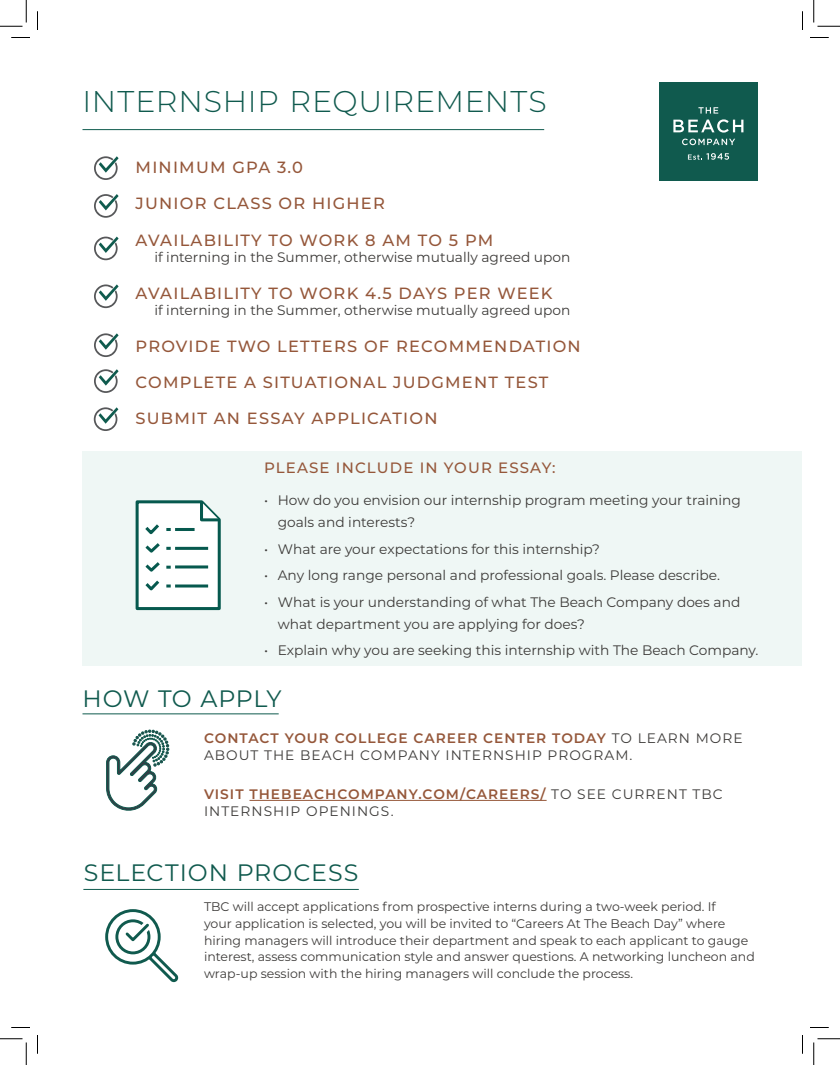
<style>
.page{position:relative;width:840px;height:1065px;background:#fff}
.page>*{position:absolute;margin:0;border:0;box-sizing:border-box;transform-origin:0 0}
.Headline{font:300 30px "Montserrat";letter-spacing:.025em;color:#105a4e}
.Headline-2{font:23.75px "Montserrat";letter-spacing:.04em;color:#105a4e}
.Headline-3{font:23.75px "Montserrat";letter-spacing:.02em;color:#105a4e}
.Subhead{font:500 16.25px "Montserrat";letter-spacing:.075em;color:#95573a}
.Body_Copy{font:500 15px "Montserrat";letter-spacing:.075em;color:#95573a}
.Subhead-2{font:13.75px/21.2px "Montserrat";color:#3d3b39}
.Subhead-3{font:13.75px/16.5px "Montserrat";letter-spacing:.075em;color:#3d3b39}
.Subhead-4{font:12.5px/16.6px "Montserrat";color:#3d3b39}
.s1{font-weight:600;color:#95573a}
.s2{font-weight:600;color:#955739}
</style>
<div class="page">
<div style="left:82px;top:452px;width:720px;height:214px;background:#eff7f5"></div>
<hr style="left:249px;top:800px;width:298px;height:1px;background:#955739">
<svg style="left:135px;top:500px;width:86px;height:111px"></svg>
<hr style="left:82px;top:129px;width:462px;height:1px;background:#0f5b4e">
<hr style="left:82px;top:714px;width:197px;height:1px;background:#0f5b4e">
<hr style="left:83px;top:889px;width:276px;height:1px;background:#0f5b4e">
<svg style="left:94px;top:156px;width:25px;height:24px"></svg>
<svg style="left:94px;top:194px;width:25px;height:24px"></svg>
<svg style="left:94px;top:237px;width:25px;height:23px"></svg>
<svg style="left:94px;top:284px;width:25px;height:24px"></svg>
<svg style="left:94px;top:333px;width:25px;height:24px"></svg>
<svg style="left:94px;top:369px;width:25px;height:24px"></svg>
<svg style="left:94px;top:407px;width:24px;height:24px"></svg>
<div style="left:659px;top:82px;width:99px;height:99px;background:#105a4e"></div>
<svg style="left:673px;top:107px;width:70px;height:26px"></svg>
<svg style="left:682px;top:139px;width:53px;height:6px"></svg>
<svg style="left:688px;top:153px;width:41px;height:7px"></svg>
<svg style="left:106px;top:730px;width:63px;height:81px"></svg>
<svg style="left:105px;top:909px;width:74px;height:74px"></svg>
<svg style="left:11px;top:37px;width:19px;height:1px"></svg>
<svg style="left:810px;top:37px;width:19px;height:1px"></svg>
<svg style="left:11px;top:1027px;width:19px;height:1px"></svg>
<svg style="left:810px;top:1027px;width:19px;height:1px"></svg>
<svg style="left:37px;top:11px;width:1px;height:19px"></svg>
<svg style="left:37px;top:1035px;width:1px;height:19px"></svg>
<svg style="left:802px;top:11px;width:1px;height:19px"></svg>
<svg style="left:802px;top:1035px;width:1px;height:19px"></svg>
<svg style="left:0;top:0;width:27px;height:27px"></svg>
<svg style="left:0;top:1039px;width:27px;height:26px"></svg>
<svg style="left:814px;top:0;width:26px;height:27px"></svg>
<svg style="left:814px;top:1039px;width:26px;height:26px"></svg>
<p class="Headline" style="left:82px;top:81px;width:466px">INTERNSHIP REQUIREMENTS</p>
<p class="Subhead" style="left:136px;top:156px;width:169px">MINIMUM GPA 3.0</p>
<p class="Subhead" style="left:136px;top:192px;width:251px">JUNIOR CLASS OR HIGHER</p>
<p class="Subhead" style="left:136px;top:229px;width:359px">AVAILABILITY TO WORK 8 AM TO 5 PM</p>
<p class="Subhead-2" style="left:154px;top:246px;width:418px">if interning in the Summer, otherwise mutually agreed upon</p>
<p class="Subhead" style="left:136px;top:282px;width:419px">AVAILABILITY TO WORK 4.5 DAYS PER WEEK</p>
<p class="Subhead-2" style="left:154px;top:299px;width:418px">if interning in the Summer, otherwise mutually agreed upon</p>
<p class="Subhead" style="left:136px;top:334px;width:447px">PROVIDE TWO LETTERS OF RECOMMENDATION</p>
<p class="Subhead" style="left:136px;top:371px;width:414px">COMPLETE A SITUATIONAL JUDGMENT TEST</p>
<p class="Subhead" style="left:136px;top:407px;width:303px">SUBMIT AN ESSAY APPLICATION</p>
<p class="Body_Copy" style="left:264px;top:457px;width:293px">PLEASE INCLUDE IN YOUR ESSAY:</p>
<p class="Subhead-2" style="left:278px;top:490px;width:465px;text-indent:-14px">• How do you envision our internship program meeting your training goals and interests?</p>
<p class="Subhead-2" style="left:264px;top:538px;width:338px">• What are your expectations for this internship?</p>
<p class="Subhead-2" style="left:264px;top:565px;width:458px">• Any long range personal and professional goals. Please describe.</p>
<p class="Subhead-2" style="left:278px;top:591px;width:464px;text-indent:-14px">• What is your understanding of what The Beach Company does and what department you are applying for does?</p>
<p class="Subhead-2" style="left:264px;top:640px;width:496px">• Explain why you are seeking this internship with The Beach Company.</p>
<p class="Headline-3" style="left:82px;top:682px;width:200px">HOW TO APPLY</p>
<p class="Subhead-3" style="left:204px;top:729px;width:540px"><span class="s1">CONTACT YOUR COLLEGE CAREER CENTER TODAY</span> TO LEARN MORE<br>ABOUT THE BEACH COMPANY INTERNSHIP PROGRAM.</p>
<p class="Subhead-3" style="left:204px;top:785px;width:520px"><span class="s1">VISIT</span> <span class="s2">THEBEACHCOMPANY.COM/CAREERS/</span> TO SEE CURRENT TBC<br>INTERNSHIP OPENINGS.</p>
<p class="Headline-2" style="left:84px;top:856px;width:276px">SELECTION PROCESS</p>
<p class="Subhead-4" style="left:204px;top:898px;width:552px">TBC will accept applications from prospective interns during a two-week period. If<br>your application is selected, you will be invited to “Careers At The Beach Day” where hiring managers will introduce their department and speak to each applicant to gauge interest, assess communication style and answer questions. A networking luncheon and wrap-up session with the hiring managers will conclude the process.</p>
</div>
